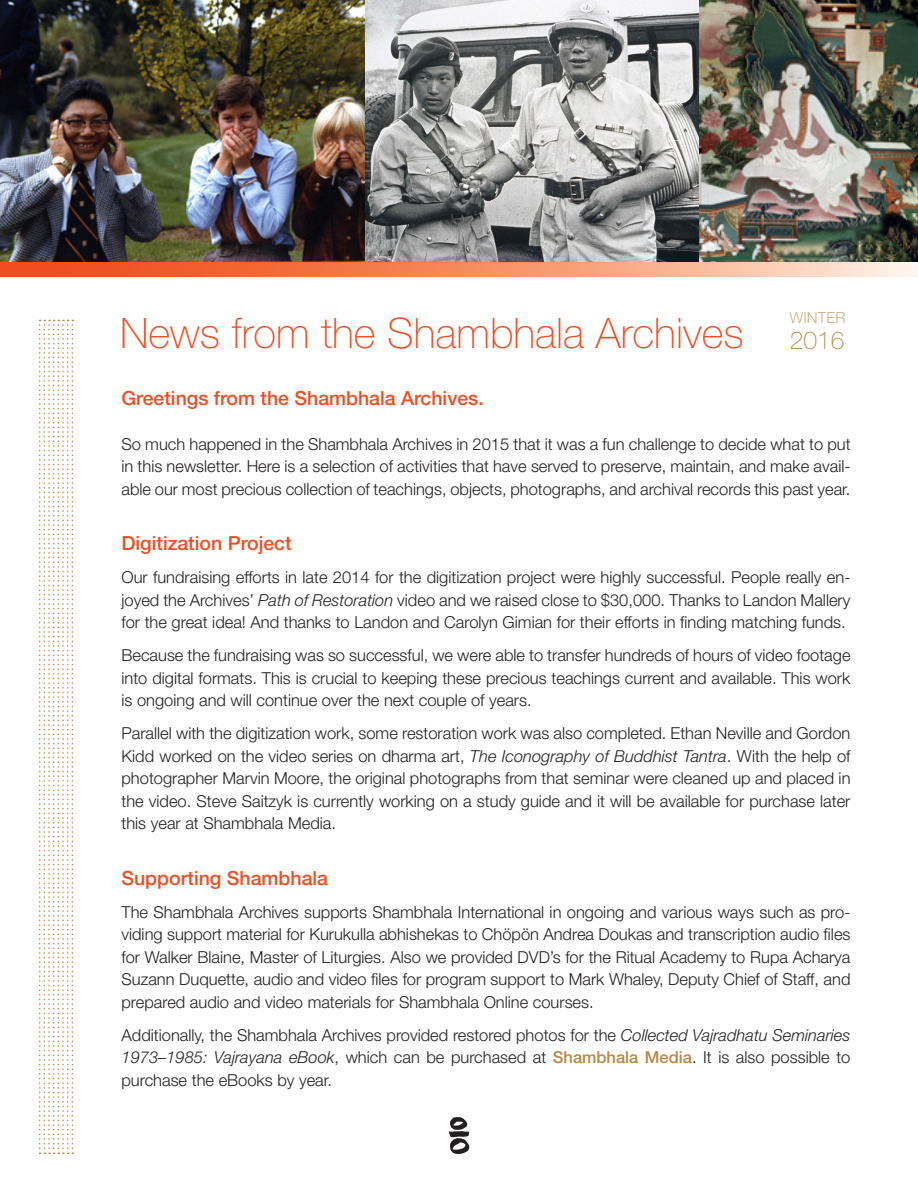
<style>
.page{position:relative;width:918px;height:1188px;background:#fff}
.page>*{position:absolute;margin:0;border:0;box-sizing:border-box;transform-origin:0 0}
.t1{font:100 42px "Helvetica Neue LT Std";color:#f04d22}
.t2{font:100 24.6px "Helvetica Neue LT Std";color:#b98747}
.t3{font:500 19.5px "Helvetica Neue LT Std";color:#f04d22}
.t4{font:300 16.5px/22.5px "Helvetica Neue LT Std";color:#231f20;text-align:justify}
.t5{font:100 15px "Helvetica Neue LT Std";letter-spacing:.05em;color:#b98747}
.s1{font-style:italic}
.s2{font-weight:500;color:#b98747}
</style>
<div class="page">
<img style="left:0;top:0;width:366px;height:262px">
<img style="left:366px;top:0;width:333px;height:262px">
<svg style="left:449px;top:1117px;width:21px;height:37px"></svg>
<img style="left:699px;top:0;width:219px;height:262px">
<svg style="left:0;top:262px;width:917px;height:14px"></svg>
<svg style="left:39px;top:320px;width:34px;height:834px"></svg>
<p class="t1" style="left:120px;top:309px;width:625px">News from the Shambhala Archives</p>
<p class="t5" style="left:790px;top:309px;width:57px">WINTER</p>
<p class="t2" style="left:790px;top:326px;width:56px">2016</p>
<p class="t3" style="left:122px;top:386px;width:364px">Greetings from the Shambhala Archives.</p>
<p class="t4" style="left:122px;top:432px;width:731px">So much happened in the Shambhala Archives in 2015 that it was a fun challenge to decide what to put in this newsletter. Here is a selection of activities that have served to preserve, maintain, and make avail&shy;able our most precious collection of teachings, objects, photographs, and archival records this past year.</p>
<p class="t3" style="left:122px;top:532px;width:172px">Digitization Project</p>
<p class="t4" style="left:122px;top:566px;width:731px">Our fundraising efforts in late 2014 for the digitization project were highly successful. People really en&shy;joyed the Archives’ <span class="s1">Path of Restoration</span> video and we raised close to $30,000. Thanks to Landon Mallery for the great idea! And thanks to Landon and Carolyn Gimian for their efforts in finding matching funds.</p>
<p class="t4" style="left:122px;top:644px;width:731px">Because the fundraising was so successful, we were able to transfer hundreds of hours of video footage into digital formats. This is crucial to keeping these precious teachings current and available. This work is ongoing and will continue over the next couple of years.</p>
<p class="t4" style="left:122px;top:722px;width:731px">Parallel with the digitization work, some restoration work was also completed. Ethan Neville and Gordon Kidd worked on the video series on dharma art, <span class="s1">The Iconography of Buddhist Tantra</span>. With the help of photographer Marvin Moore, the original photographs from that seminar were cleaned up and placed in the video. Steve Saitzyk is currently working on a study guide and it will be available for purchase later this year at Shambhala Media.</p>
<p class="t3" style="left:122px;top:866px;width:208px">Supporting Shambhala</p>
<p class="t4" style="left:122px;top:900px;width:731px">The Shambhala Archives supports Shambhala International in ongoing and various ways such as pro&shy;viding support material for Kurukulla abhishekas to Chöpön Andrea Doukas and transcription audio files for Walker Blaine, Master of Liturgies. Also we provided DVD’s for the Ritual Academy to Rupa Acharya Suzann Duquette, audio and video files for program support to Mark Whaley, Deputy Chief of Staff, and prepared audio and video materials for Shambhala Online courses.</p>
<p class="t4" style="left:122px;top:1023px;width:730px">Additionally, the Shambhala Archives provided restored photos for the <span class="s1">Collected Vajradhatu Seminaries 1973–1985: Vajrayana eBook</span>, which can be purchased at <span class="s2">Shambhala Media</span>. It is also possible to purchase the eBooks by year.</p>
</div>
